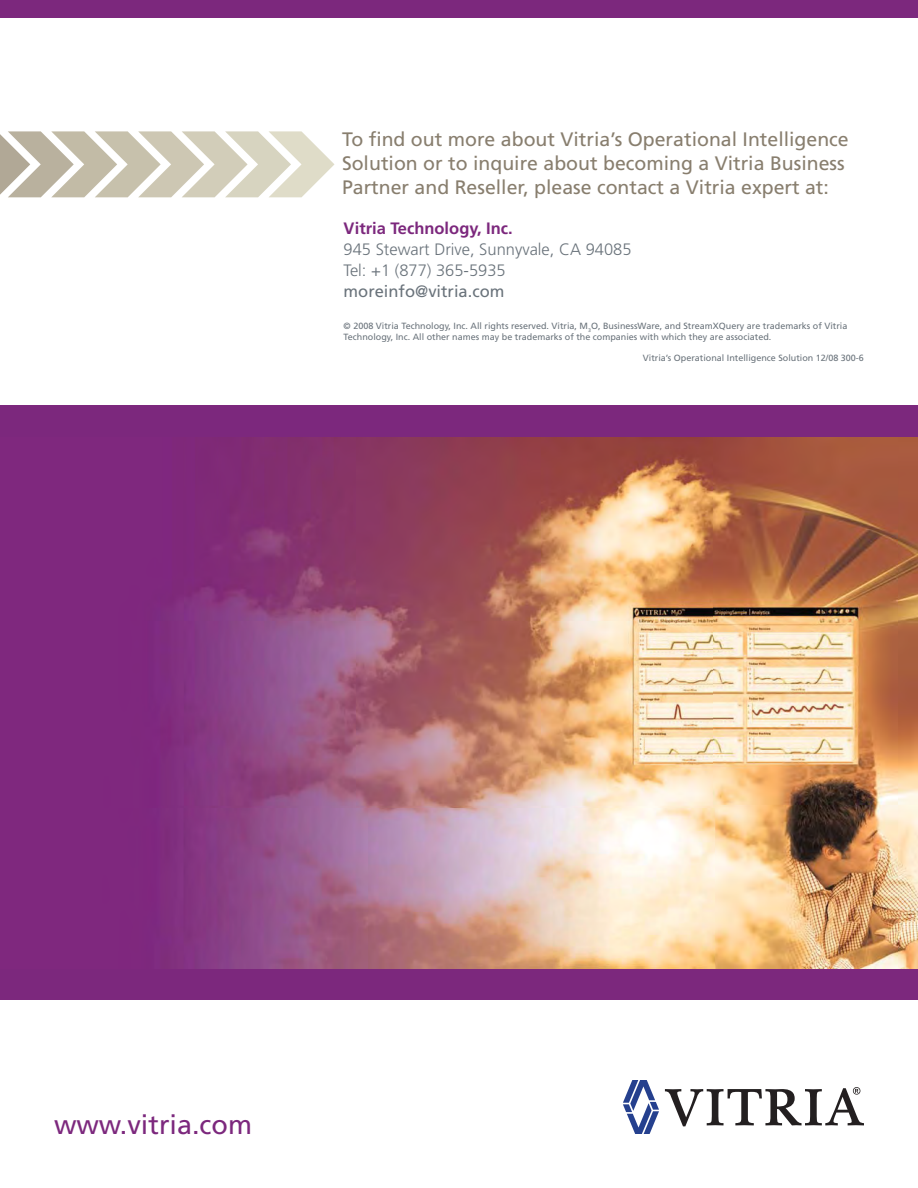
<style>
.page{position:relative;width:918px;height:1188px;background:#fff}
.page>*{position:absolute;margin:0;border:0;box-sizing:border-box;transform-origin:0 0}
.t1{font:27px "Frutiger LT Std";color:#7c287d}
.t2{font:19.5px/24px "Frutiger LT Std";color:#887e6e}
.t3{font:300 16.5px/21px "Frutiger LT Std";color:#6a737b}
.t4{font:700 16.5px "Frutiger LT Std";color:#7c287d}
.t5{font:16.5px "Frutiger LT Std";color:#6a737b}
.t6{font:9px/10.8px "Frutiger LT Std";color:#6a737b}
</style>
<div class="page">
<svg style="left:0;top:131px;width:334px;height:66px"></svg>
<div style="left:0;top:0;width:918px;height:17px;background:#7c287d"></div>
<svg style="left:623px;top:1080px;width:36px;height:54px"></svg>
<svg style="left:665px;top:1087px;width:199px;height:39px"></svg>
<div style="left:0;top:406px;width:918px;height:594px;background:#7c287d"></div>
<img style="left:176px;top:437px;width:742px;height:531px">
<h2 class="t2" style="left:342px;top:128px;width:508px">To find out more about Vitria’s Operational Intelligence<br>Solution or to inquire about becoming a Vitria Business<br>Partner and Reseller, please contact a Vitria expert at:</h2>
<h3 class="t4" style="left:344px;top:218px;width:171px">Vitria Technology, Inc.</h3>
<h3 class="t3" style="left:344px;top:239px;width:289px">945 Stewart Drive, Sunnyvale, CA 94085<br>Tel: +1 (877) 365-5935</h3>
<h3 class="t5" style="left:344px;top:284px;width:162px">moreinfo@vitria.com</h3>
<p class="t6" style="left:344px;top:321px;width:505px">© 2008 Vitria Technology, Inc. All rights reserved. Vitria, M<sub>3</sub>O, BusinessWare, and StreamXQuery are trademarks of Vitria<br>Technology, Inc. All other names may be trademarks of the companies with which they are associated.</p>
<p class="t6" style="left:643px;top:353px;width:223px">Vitria’s Operational Intelligence Solution 12/08 300-6</p>
<h1 class="t1" style="left:54px;top:1113px;width:200px">www.vitria.com</h1>
</div>
